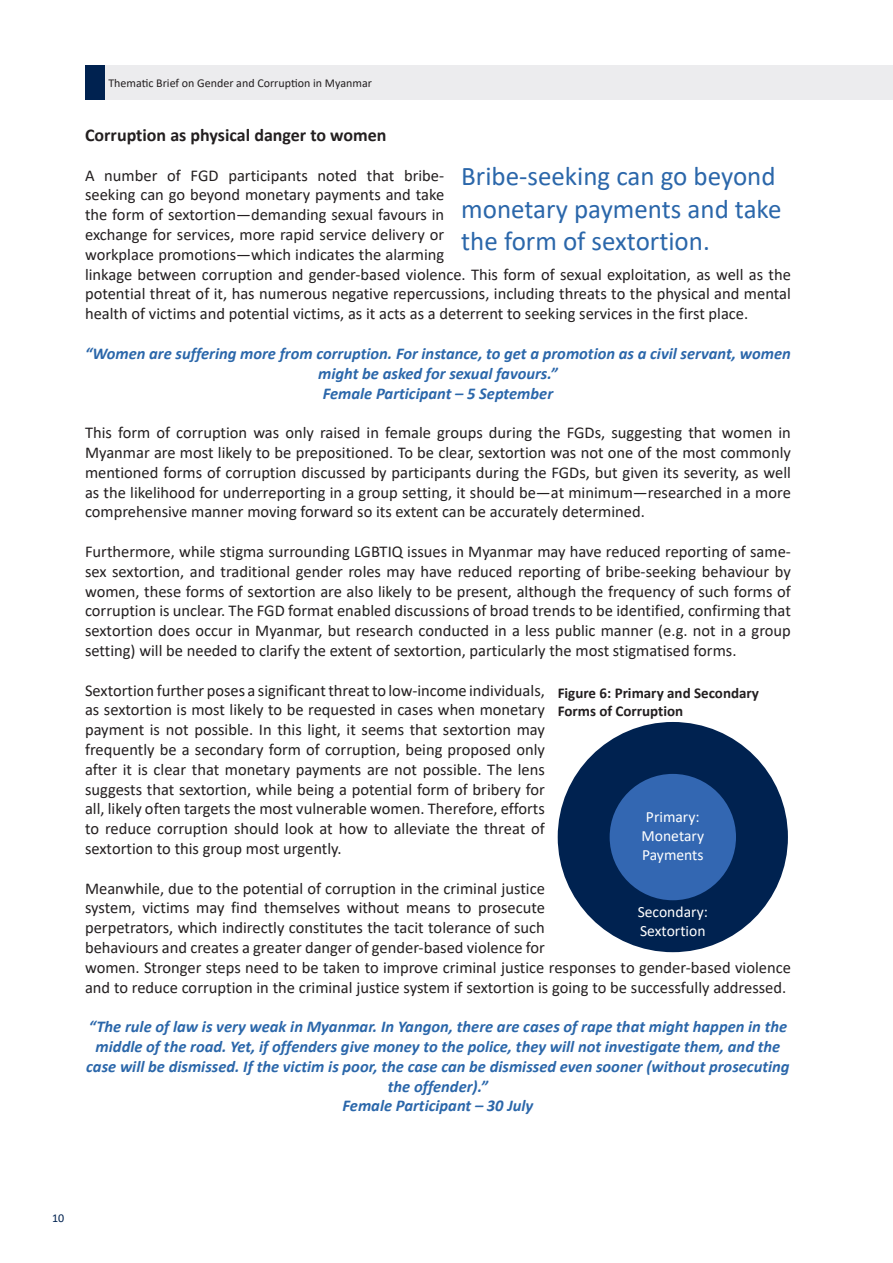
<style>
.page{position:relative;width:893px;height:1263px;background:#fff}
.page>*{position:absolute;margin:0;border:0;box-sizing:border-box;transform-origin:0 0}
.t1{font:27px/32.4px "Calibri";color:#2b67aa}
.Heading_2{font:700 18px "Calibri";color:#231f20}
.t2{font:16.5px/19.8px "Calibri";color:#231f20;text-align:justify}
.t3{font:italic 700 16.5px/19.8px "Calibri";color:#2b67aa;text-align:center}
.t4{font:15.6px/18.8px "Calibri";color:#fff}
.t5{font:700 15px/18px "Calibri";color:#231f20}
.t6{font:12px "Calibri";color:#231f20}
.t7{font:12px "Calibri";color:#002250}
</style>
<div class="page">
<div style="left:104px;top:65px;width:789px;height:34px;background:#ececee"></div>
<div style="left:85px;top:65px;width:19px;height:34px;background:#002250"></div>
<div style="left:558px;top:722px;width:230px;height:230px;background:#002250;border-radius:50%"></div>
<div style="left:610px;top:774px;width:126px;height:126px;background:#3367b2;border-radius:50%"></div>
<p class="t6" style="left:108px;top:74px;width:265px">Thematic Brief on Gender and Corruption in Myanmar</p>
<p class="Heading_2" style="left:85px;top:122px;width:303px">Corruption as physical danger to women</p>
<p class="t2" style="left:85px;top:165px;width:707px;text-align:left">A number of FGD participants noted that bribe-<br>seeking can go beyond monetary payments and take<br>the form of sextortion—demanding sexual favours in<br>exchange for services, more rapid service delivery or<br>workplace promotions—which indicates the alarming<br>linkage between corruption and gender-based violence. This form of sexual exploitation, as well as the potential threat of it, has numerous negative repercussions, including threats to the physical and mental health of victims and potential victims, as it acts as a deterrent to seeking services in the first place.</p>
<p class="t3" style="left:85px;top:343px;width:707px">“Women are suffering more from corruption. For instance, to get a promotion as a civil servant, women might be asked for sexual favours.”</p>
<p class="t3" style="left:323px;top:383px;width:232px">Female Participant – 5 September</p>
<p class="t2" style="left:85px;top:422px;width:707px">This form of corruption was only raised in female groups during the FGDs, suggesting that women in Myanmar are most likely to be prepositioned. To be clear, sextortion was not one of the most commonly mentioned forms of corruption discussed by participants during the FGDs, but given its severity, as well as the likelihood for underreporting in a group setting, it should be—at minimum—researched in a more comprehensive manner moving forward so its extent can be accurately determined.</p>
<p class="t2" style="left:85px;top:541px;width:707px">Furthermore, while stigma surrounding LGBTIQ issues in Myanmar may have reduced reporting of same&shy;sex sextortion, and traditional gender roles may have reduced reporting of bribe-seeking behaviour by women, these forms of sextortion are also likely to be present, although the frequency of such forms of corruption is unclear. The FGD format enabled discussions of broad trends to be identified, confirming that sextortion does occur in Myanmar, but research conducted in a less public manner (e.g. not in a group setting) will be needed to clarify the extent of sextortion, particularly the most stigmatised forms.</p>
<p class="t2" style="left:85px;top:680px;width:461px">Sextortion further poses a significant threat to low-income individuals, as sextortion is most likely to be requested in cases when monetary payment is not possible. In this light, it seems that sextortion may frequently be a secondary form of corruption, being proposed only after it is clear that monetary payments are not possible. The lens suggests that sextortion, while being a potential form of bribery for all, likely often targets the most vulnerable women. Therefore, efforts to reduce corruption should look at how to alleviate the threat of sextortion to this group most urgently.</p>
<p class="t2" style="left:85px;top:878px;width:707px;text-align:left">Meanwhile, due to the potential of corruption in the criminal justice<br>system, victims may find themselves without means to prosecute<br>perpetrators, which indirectly constitutes the tacit tolerance of such<br>behaviours and creates a greater danger of gender-based violence for<br>women. Stronger steps need to be taken to improve criminal justice responses to gender-based violence and to reduce corruption in the criminal justice system if sextortion is going to be successfully addressed.</p>
<p class="t3" style="left:86px;top:1016px;width:705px">“The rule of law is very weak in Myanmar. In Yangon, there are cases of rape that might happen in the middle of the road. Yet, if offenders give money to the police, they will not investigate them, and the case will be dismissed. If the victim is poor, the case can be dismissed even sooner (without prosecuting the offender).”</p>
<p class="t3" style="left:343px;top:1095px;width:192px">Female Participant – 30 July</p>
<p class="t1" style="left:461px;top:159px;width:322px">Bribe-seeking can go beyond monetary payments and take the form of sextortion.</p>
<p class="t5" style="left:558px;top:684px;width:203px">Figure 6: Primary and Secondary<br>Forms of Corruption</p>
<p class="t4" style="left:641px;top:807px;width:64px">Primary:<br>Monetary<br>Payments</p>
<p class="t4" style="left:638px;top:902px;width:72px">Secondary:<br>Sextortion</p>
<p class="t7" style="left:52px;top:1210px;width:14px">10</p>
</div>
